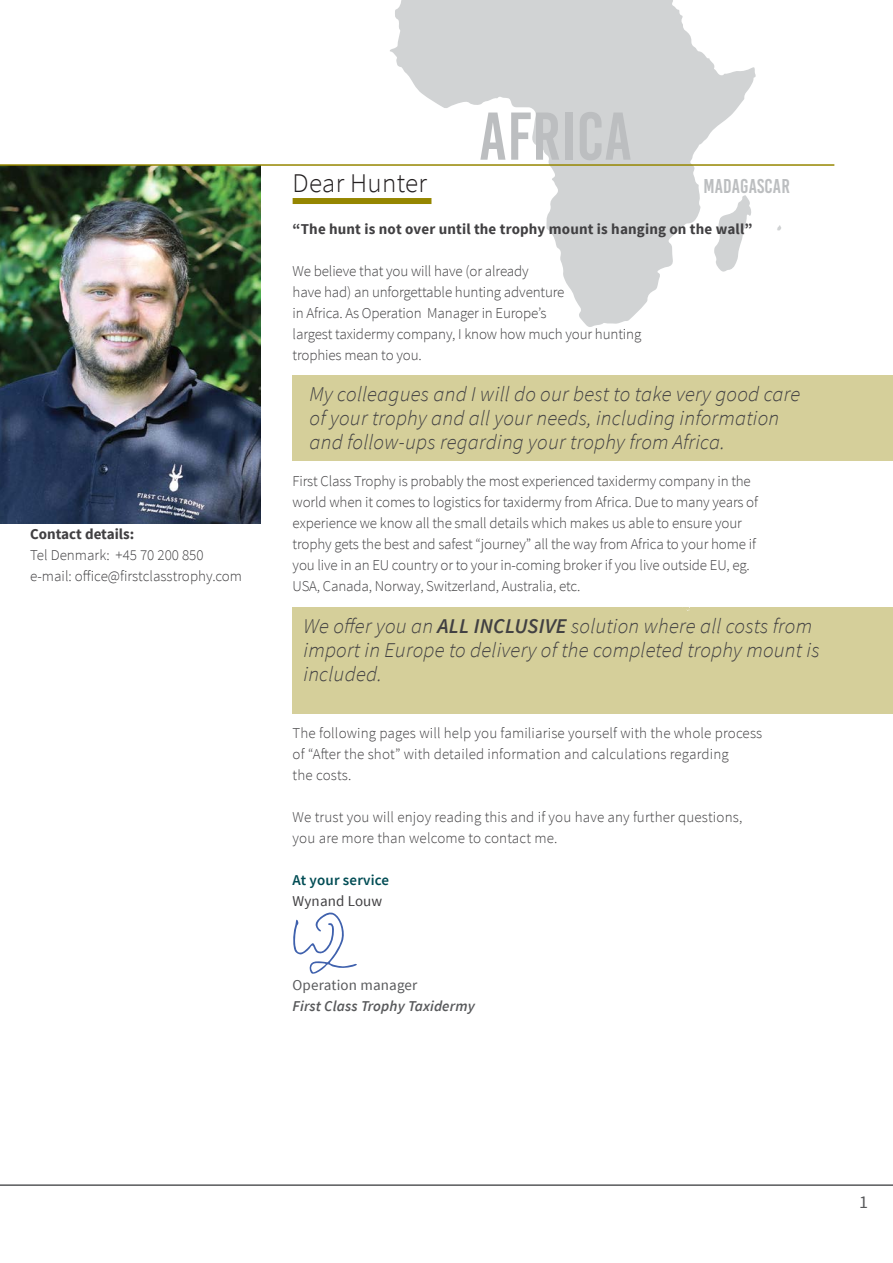
<style>
.page{position:relative;width:893px;height:1263px;background:#fff}
.page>*{position:absolute;margin:0;border:0;box-sizing:border-box;transform-origin:0 0}
.t1{font:67.35px "Bebas Kai";letter-spacing:.01em;color:#bcbec0}
.t2{font:300 27px "Source Sans Pro";letter-spacing:.01em;color:#231f20}
.t3{font:italic 300 21px/24px "Source Sans Pro";letter-spacing:.01em;color:#414042}
.t4{font:19.95px "Bebas Kai";letter-spacing:.01em;color:#bcbec0}
.t5{font:18px "Source Sans Pro";color:#58595b}
.t6{font:300 15px/21px "Source Sans Pro";letter-spacing:-.01em;color:#414042}
.t7{font:300 15px/21px "Source Sans Pro";letter-spacing:.01em;color:#414042}
.t8{font:700 15px "Source Sans Pro";letter-spacing:.01em;color:#414042}
.t9{font:italic 600 15px "Source Sans Pro";letter-spacing:.01em;color:#58595b}
.t10{font:15px "Source Sans Pro";letter-spacing:.01em;color:#58595b}
.t11{font:600 15px "Source Sans Pro";letter-spacing:.01em;color:#004c54}
.t12{font:15px "Source Sans Pro";letter-spacing:.01em;color:#414042}
.s1{font-weight:600}
</style>
<div class="page">
<svg style="left:390px;top:0;width:366px;height:327px;fill:#d1d3d4"></svg>
<svg style="left:714px;top:195px;width:38px;height:77px"></svg>
<div style="left:293px;top:607px;width:600px;height:106px;background:#d5cf9a"></div>
<div style="left:293px;top:375px;width:600px;height:86px;background:#d5cf9a"></div>
<img style="left:0;top:166px;width:261px;height:358px">
<div style="left:293px;top:198px;width:138px;height:6px;background:#958600"></div>
<hr style="left:0;top:1184px;width:893px;height:2px;background:#58595b">
<svg style="left:293px;top:912px;width:64px;height:62px"></svg>
<svg style="left:777px;top:225px;width:4px;height:5px"></svg>
<hr style="left:0;top:164px;width:834px;height:2px;background:#958600">
<p class="t8" style="left:30px;top:524px;width:106px">Contact details:</p>
<p class="t6" style="left:30px;top:545px;width:214px">Tel Denmark: +45 70 200 850 e-mail: office@firstclasstrophy.com</p>
<h1 class="t1" style="left:479px;top:100px;width:154px">AFRICA</h1>
<h2 class="t2" style="left:293px;top:167px;width:136px">Dear Hunter</h2>
<p class="t8" style="left:293px;top:219px;width:461px">“The hunt is not over until the trophy mount is hanging on the wall”</p>
<p class="t6" style="left:293px;top:261px;width:350px">We believe that you will have (or already<br>have had) an unforgettable hunting adventure<br>in Africa. As Operation Manager in Europe’s<br>largest taxidermy company, I know how much your hunting trophies mean to you.</p>
<h3 class="t4" style="left:703px;top:175px;width:88px">MADAGASCAR</h3>
<h3 class="t3" style="left:310px;top:382px;width:492px">My colleagues and I will do our best to take very good care of your trophy and all your needs, including information and follow-ups regarding your trophy from Africa.</h3>
<p class="t6" style="left:293px;top:471px;width:467px">First Class Trophy is probably the most experienced taxidermy company in the world when it comes to logistics for taxidermy from Africa. Due to many years of experience we know all the small details which makes us able to ensure your trophy gets the best and safest “journey” all the way from Africa to your home if you live in an EU country or to your in-coming broker if you live outside EU, eg.<br>USA, Canada, Norway, Switzerland, Australia, etc.</p>
<h3 class="t3" style="left:304px;top:614px;width:517px">We offer you an <span class="s1">ALL INCLUSIVE</span> solution where all costs from import in Europe to delivery of the completed trophy mount is included.</h3>
<p class="t7" style="left:293px;top:723px;width:471px">The following pages will help you familiarise yourself with the whole process of “After the shot” with detailed information and calculations regarding<br>the costs.</p>
<p class="t7" style="left:293px;top:807px;width:451px">We trust you will enjoy reading this and if you have any further questions, you are more than welcome to contact me.</p>
<p class="t11" style="left:293px;top:870px;width:98px">At your service</p>
<p class="t12" style="left:293px;top:892px;width:91px">Wynand Louw</p>
<p class="t10" style="left:293px;top:976px;width:126px">Operation manager</p>
<p class="t9" style="left:293px;top:997px;width:184px">First Class Trophy Taxidermy</p>
<p class="t5" style="left:859px;top:1190px;width:10px">1</p>
</div>
